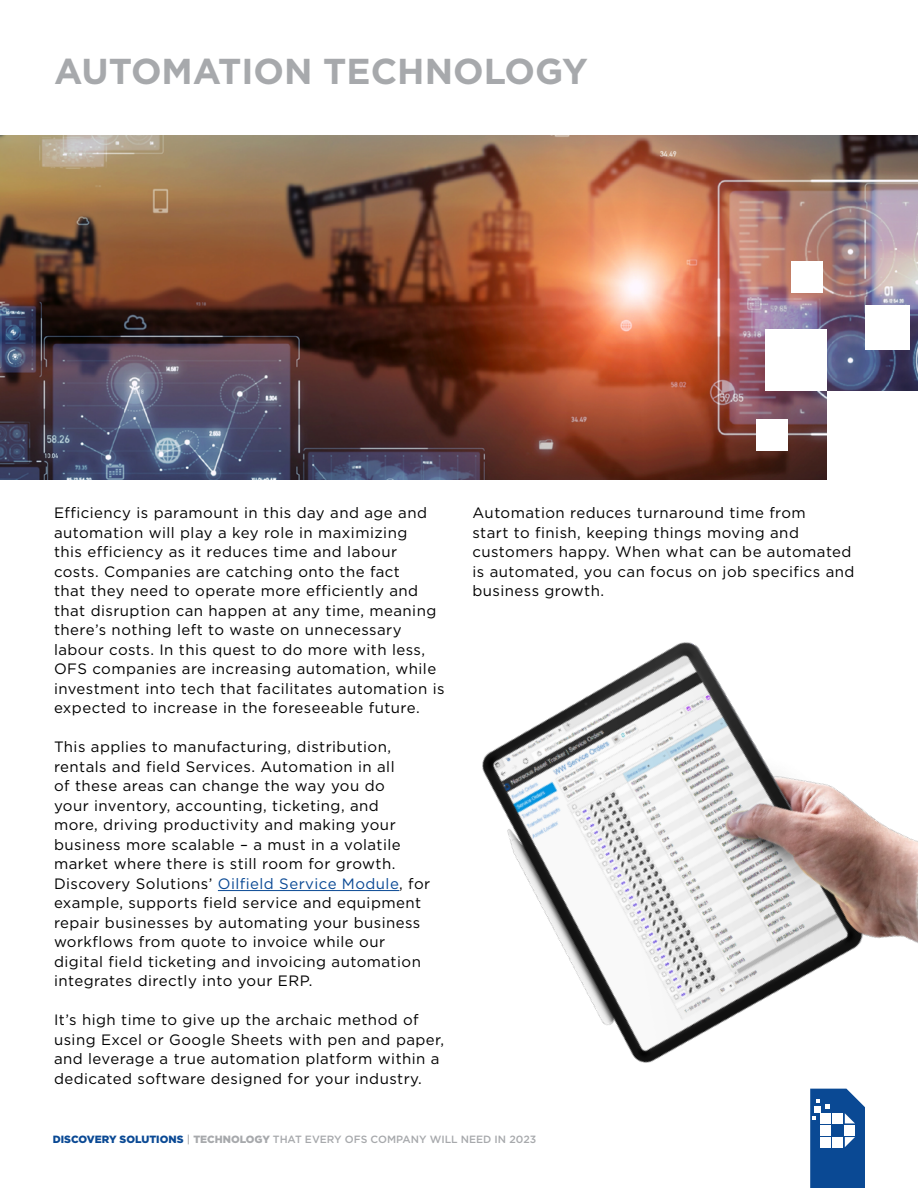
<style>
.page{position:relative;width:918px;height:1188px;background:#fff}
.page>*{position:absolute;margin:0;border:0;box-sizing:border-box;transform-origin:0 0}
.t1{font:700 36px "Gotham HTF";color:#a7a9ac}
.t2{font:15px/19.5px "Gotham HTF";letter-spacing:.03em;color:#000}
.t3{font:500 10.5px "Gotham HTF";color:#a7a9ac}
.s1{color:#0a4994}
.s2{font-weight:900;color:#0a4994}
.s3{font-weight:900}
</style>
<div class="page">
<svg style="left:810px;top:1142px;width:55px;height:46px;background:#19549a"></svg>
<hr style="left:218px;top:890px;width:181px;height:1px;background:#0a4994">
<img style="left:0;top:135px;width:918px;height:345px">
<div style="left:827px;top:391px;width:91px;height:91px;background:#fff"></div>
<div style="left:766px;top:329px;width:61px;height:62px;background:#fff"></div>
<div style="left:865px;top:305px;width:44px;height:44px;background:#fff"></div>
<div style="left:791px;top:261px;width:32px;height:32px;background:#fff"></div>
<div style="left:756px;top:419px;width:32px;height:32px;background:#fff"></div>
<img style="left:386px;top:642px;width:532px;height:500px">
<h1 class="t1" style="left:54px;top:51px;width:536px">AUTOMATION TECHNOLOGY</h1>
<p class="t2" style="left:54px;top:503px;width:392px">Efficiency is paramount in this day and age and automation will play a key role in maximizing<br>this efficiency as it reduces time and labour costs. Companies are catching onto the fact<br>that they need to operate more efficiently and that disruption can happen at any time, meaning there’s nothing left to waste on unnecessary labour costs. In this quest to do more with less, OFS companies are increasing automation, while investment into tech that facilitates automation is expected to increase in the foreseeable future.</p>
<p class="t2" style="left:54px;top:737px;width:378px">This applies to manufacturing, distribution, rentals and field Services. Automation in all<br>of these areas can change the way you do<br>your inventory, accounting, ticketing, and<br>more, driving productivity and making your business more scalable – a must in a volatile market where there is still room for growth.<br>Discovery Solutions’ <span class="s1">Oilfield Service Module</span>, for example, supports field service and equipment repair businesses by automating your business workflows from quote to invoice while our digital field ticketing and invoicing automation integrates directly into your ERP.</p>
<p class="t2" style="left:54px;top:1010px;width:392px">It’s high time to give up the archaic method of using Excel or Google Sheets with pen and paper, and leverage a true automation platform within a dedicated software designed for your industry.</p>
<p class="t2" style="left:472px;top:503px;width:384px">Automation reduces turnaround time from<br>start to finish, keeping things moving and customers happy. When what can be automated is automated, you can focus on job specifics and business growth.</p>
<p class="t3" style="left:53px;top:1133px;width:485px"><span class="s2">DISCOVERY SOLUTIONS</span> | <span class="s3">TECHNOLOGY</span> THAT EVERY OFS COMPANY WILL NEED IN 2023</p>
</div>
